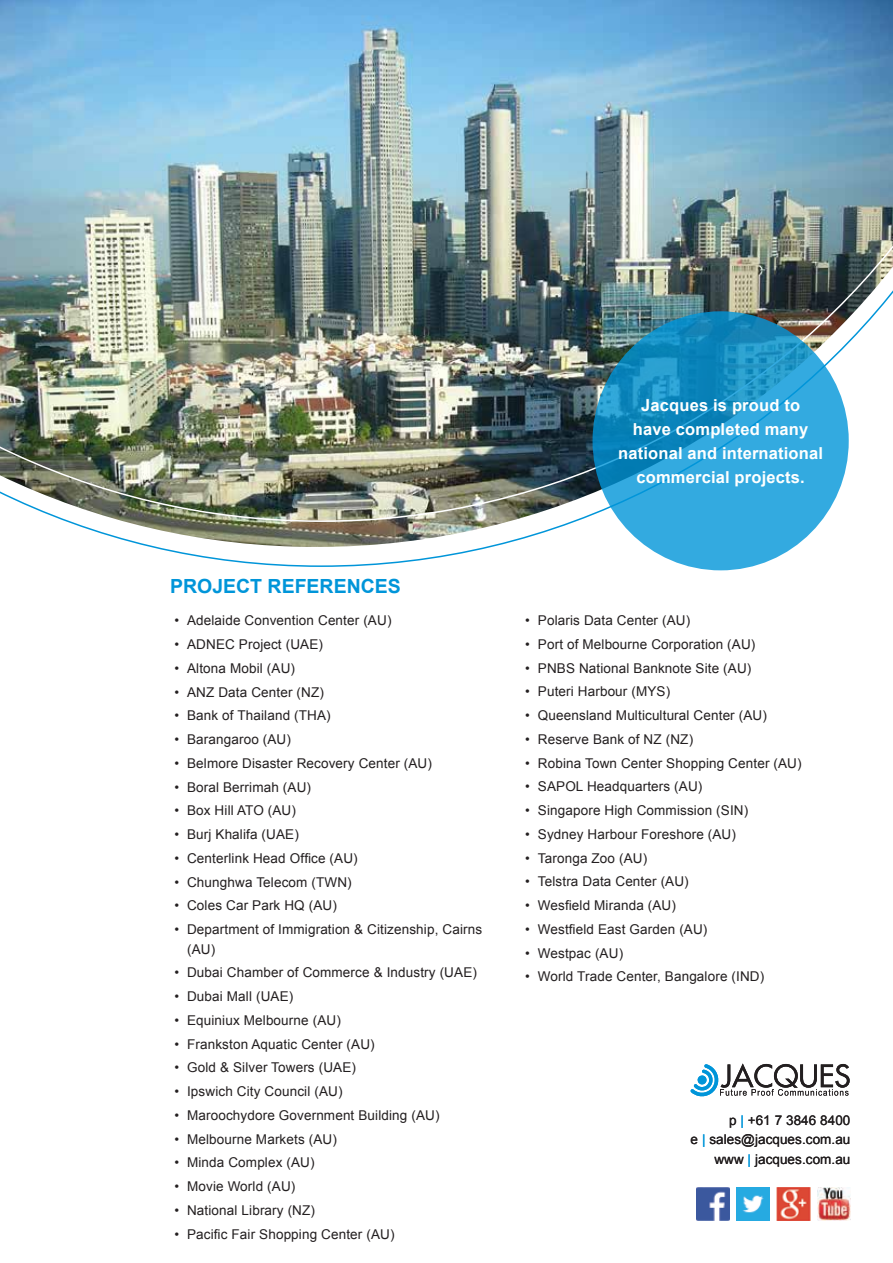
<style>
.page{position:relative;width:893px;height:1263px;background:#fff}
.page>*{position:absolute;margin:0;border:0;box-sizing:border-box;transform-origin:0 0}
.t1{font:700 19.5px "Arial";color:#0095d9}
.t2{font:700 16.5px/24px "Arial";letter-spacing:.01em;color:#fff;text-align:center}
.t3{font:13.5px/19.5px "Arial";letter-spacing:.01em;color:#231f20;text-align:right}
.s1{color:#0095d9}
</style>
<div class="page">
<svg style="left:71px;top:523px;width:749px;height:45px"></svg>
<img style="left:0;top:0;width:893px;height:523px">
<img style="left:817px;top:1187px;width:33px;height:33px">
<img style="left:777px;top:1187px;width:33px;height:33px">
<img style="left:736px;top:1187px;width:34px;height:33px">
<img style="left:696px;top:1187px;width:33px;height:33px">
<svg style="left:691px;top:1063px;width:159px;height:33px"></svg>
<svg style="left:592px;top:311px;width:257px;height:259px;fill:#33aae0"></svg>
<h1 class="t1" style="left:170px;top:573px;width:232px">PROJECT REFERENCES</h1>
<p class="t3" style="left:174px;top:611px;width:219px">• Adelaide Convention Center (AU)</p>
<p class="t3" style="left:174px;top:635px;width:150px">• ADNEC Project (UAE)</p>
<p class="t3" style="left:174px;top:658px;width:122px">• Altona Mobil (AU)</p>
<p class="t3" style="left:174px;top:682px;width:151px">• ANZ Data Center (NZ)</p>
<p class="t3" style="left:174px;top:706px;width:158px">• Bank of Thailand (THA)</p>
<p class="t3" style="left:174px;top:730px;width:118px">• Barangaroo (AU)</p>
<p class="t3" style="left:174px;top:753px;width:259px">• Belmore Disaster Recovery Center (AU)</p>
<p class="t3" style="left:174px;top:777px;width:138px">• Boral Berrimah (AU)</p>
<p class="t3" style="left:174px;top:801px;width:123px">• Box Hill ATO (AU)</p>
<p class="t3" style="left:174px;top:825px;width:126px">• Burj Khalifa (UAE)</p>
<p class="t3" style="left:174px;top:848px;width:185px">• Centerlink Head Office (AU)</p>
<p class="t3" style="left:174px;top:872px;width:179px">• Chunghwa Telecom (TWN)</p>
<p class="t3" style="left:174px;top:896px;width:164px">• Coles Car Park HQ (AU)</p>
<p class="t3" style="left:187px;top:920px;width:297px;text-align:left;text-indent:-13px">• Department of Immigration &amp; Citizenship, Cairns (AU)</p>
<p class="t3" style="left:174px;top:963px;width:304px">• Dubai Chamber of Commerce &amp; Industry (UAE)</p>
<p class="t3" style="left:174px;top:987px;width:121px">• Dubai Mall (UAE)</p>
<p class="t3" style="left:174px;top:1010px;width:168px">• Equiniux Melbourne (AU)</p>
<p class="t3" style="left:174px;top:1034px;width:202px">• Frankston Aquatic Center (AU)</p>
<p class="t3" style="left:174px;top:1058px;width:183px">• Gold &amp; Silver Towers (UAE)</p>
<p class="t3" style="left:174px;top:1082px;width:170px">• Ipswich City Council (AU)</p>
<p class="t3" style="left:174px;top:1105px;width:267px">• Maroochydore Government Building (AU)</p>
<p class="t3" style="left:174px;top:1129px;width:164px">• Melbourne Markets (AU)</p>
<p class="t3" style="left:174px;top:1153px;width:142px">• Minda Complex (AU)</p>
<p class="t3" style="left:174px;top:1177px;width:123px">• Movie World (AU)</p>
<p class="t3" style="left:174px;top:1200px;width:142px">• National Library (NZ)</p>
<p class="t3" style="left:174px;top:1224px;width:222px">• Pacific Fair Shopping Center (AU)</p>
<p class="t2" style="left:618px;top:393px;width:206px">Jacques is proud to<br>have completed many national and international commercial projects.</p>
<p class="t3" style="left:525px;top:611px;width:167px">• Polaris Data Center (AU)</p>
<p class="t3" style="left:525px;top:634px;width:232px">• Port of Melbourne Corporation (AU)</p>
<p class="t3" style="left:525px;top:658px;width:228px">• PNBS National Banknote Site (AU)</p>
<p class="t3" style="left:525px;top:682px;width:147px">• Puteri Harbour (MYS)</p>
<p class="t3" style="left:525px;top:706px;width:243px">• Queensland Multicultural Center (AU)</p>
<p class="t3" style="left:525px;top:729px;width:170px">• Reserve Bank of NZ (NZ)</p>
<p class="t3" style="left:525px;top:753px;width:278px">• Robina Town Center Shopping Center (AU)</p>
<p class="t3" style="left:525px;top:777px;width:179px">• SAPOL Headquarters (AU)</p>
<p class="t3" style="left:525px;top:801px;width:225px">• Singapore High Commission (SIN)</p>
<p class="t3" style="left:525px;top:824px;width:212px">• Sydney Harbour Foreshore (AU)</p>
<p class="t3" style="left:525px;top:848px;width:124px">• Taronga Zoo (AU)</p>
<p class="t3" style="left:525px;top:872px;width:165px">• Telstra Data Center (AU)</p>
<p class="t3" style="left:525px;top:896px;width:152px">• Wesfield Miranda (AU)</p>
<p class="t3" style="left:525px;top:919px;width:184px">• Westfield East Garden (AU)</p>
<p class="t3" style="left:525px;top:943px;width:100px">• Westpac (AU)</p>
<p class="t3" style="left:525px;top:967px;width:241px">• World Trade Center, Bangalore (IND)</p>
<p class="t3" style="left:691px;top:1110px;width:161px">p <span class="s1">|</span> +61 7 3846 8400<br>e <span class="s1">|</span> sales@jacques.com.au www <span class="s1">|</span> jacques.com.au</p>
</div>
